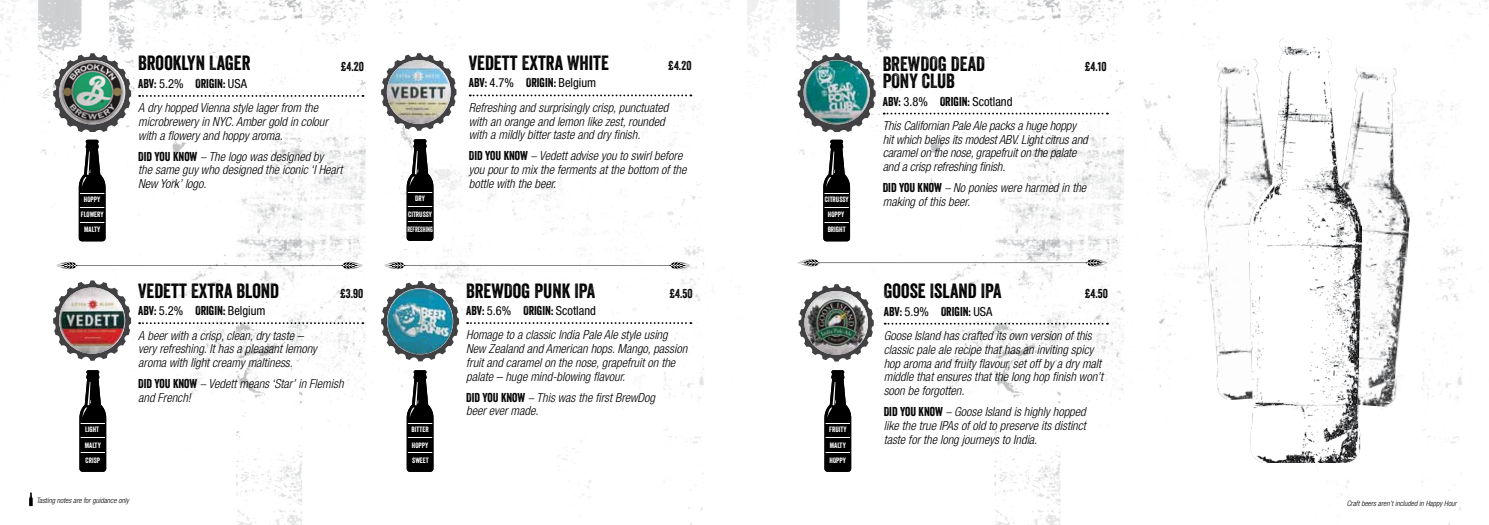
<style>
.page{position:relative;width:1489px;height:525px;background:#fff}
.page>*{position:absolute;margin:0;border:0;box-sizing:border-box;transform-origin:0 0}
.t1{font:20px/17.5px "Veneer";color:#000}
.t2{font:italic 300 condensed 12.5px/13.8px "Helvetica Neue LT";color:#000}
.t3{font:12.5px "Veneer";color:#000}
.t4{font:7.5px/15.1px "Veneer";color:#fff;text-align:center}
.t5{font:italic 300 condensed 7.5px "Helvetica Neue LT";color:#000}
.s1{font-family:"Helvetica Neue LT";font-stretch:condensed}
.s2{font-family:"Veneer";font-weight:400;font-style:normal;font-stretch:normal}
.s3{font-size:11.25px}
.s4{font-weight:400;font-style:normal}
</style>
<div class="page">
<img style="left:0;top:0;width:1488px;height:524px">
<svg style="left:884px;top:322px;width:223px;height:2px"></svg>
<svg style="left:383px;top:262px;width:308px;height:7px"></svg>
<svg style="left:55px;top:262px;width:308px;height:7px"></svg>
<svg style="left:467px;top:322px;width:224px;height:2px"></svg>
<svg style="left:797px;top:259px;width:310px;height:7px"></svg>
<svg style="left:381px;top:281px;width:78px;height:80px"></svg>
<img style="left:387px;top:288px;width:66px;height:66px;border-radius:33px">
<svg style="left:798px;top:284px;width:75px;height:77px"></svg>
<img style="left:804px;top:291px;width:64px;height:63px;border-radius:32px">
<svg style="left:824px;top:370px;width:27px;height:101px"></svg>
<svg style="left:406px;top:370px;width:27px;height:101px"></svg>
<svg style="left:29px;top:492px;width:4px;height:13px"></svg>
<img style="left:1192px;top:57px;width:54px;height:344px">
<img style="left:1361px;top:63px;width:58px;height:344px">
<img style="left:1246px;top:39px;width:115px;height:423px">
<svg style="left:53px;top:53px;width:78px;height:78px"></svg>
<img style="left:59px;top:60px;width:66px;height:64px">
<svg style="left:139px;top:95px;width:224px;height:2px"></svg>
<svg style="left:79px;top:140px;width:27px;height:101px"></svg>
<svg style="left:797px;top:53px;width:78px;height:78px"></svg>
<img style="left:803px;top:60px;width:66px;height:64px">
<svg style="left:883px;top:113px;width:224px;height:1px"></svg>
<svg style="left:823px;top:140px;width:27px;height:101px"></svg>
<svg style="left:470px;top:94px;width:221px;height:2px"></svg>
<svg style="left:406px;top:139px;width:27px;height:102px"></svg>
<svg style="left:381px;top:53px;width:75px;height:78px"></svg>
<img style="left:387px;top:60px;width:63px;height:64px;border-radius:32px">
<svg style="left:79px;top:370px;width:27px;height:101px"></svg>
<svg style="left:53px;top:280px;width:78px;height:80px"></svg>
<img style="left:59px;top:287px;width:66px;height:66px;border-radius:33px">
<svg style="left:139px;top:322px;width:224px;height:2px"></svg>
<p class="t4" style="left:81px;top:191px;width:24px">HOPPY<br>FLOWERY<br>MALTY</p>
<h1 class="t1" style="left:469px;top:54px;width:141px">VEDETT EXTRA WHITE</h1>
<p class="t3" style="left:469px;top:75px;width:129px">ABV: <span class="s1">4.7%</span> ORIGIN: <span class="s1">Belgium</span></p>
<p class="t2" style="left:469px;top:100px;width:201px">Refreshing and surprisingly crisp, punctuated with an orange and lemon like zest, rounded with a mildly bitter taste and dry finish.</p>
<p class="t2" style="left:469px;top:149px;width:219px"><span class="s2">DID YOU KNOW</span> <span class="s3">–</span> Vedett advise you to swirl before you pour to mix the ferments at the bottom of the bottle with the beer.</p>
<h1 class="t1" style="left:138px;top:54px;width:114px">BROOKLYN LAGER</h1>
<p class="t3" style="left:138px;top:76px;width:110px">ABV: <span class="s1">5.2%</span> ORIGIN: <span class="s1">USA</span></p>
<p class="t2" style="left:138px;top:101px;width:191px">A dry hopped Vienna style lager from the microbrewery in NYC. Amber gold in colour with a flowery and hoppy aroma.</p>
<p class="t2" style="left:138px;top:149px;width:205px"><span class="s2">DID YOU KNOW</span> <span class="s3">–</span> The logo was designed by<br>the same guy who designed the iconic ‘I Heart<br>New York’ logo.</p>
<p class="t3" style="left:341px;top:58px;width:25px">£4.20</p>
<h1 class="t1" style="left:882px;top:54px;width:104px">BREWDOG DEAD<br>PONY CLUB</h1>
<p class="t2" style="left:882px;top:89px;width:195px;line-height:24.4px"><span class="s2">ABV:</span> <span class="s4">3.8%</span> <span class="s2">ORIGIN:</span> <span class="s4">Scotland<br></span>This Californian Pale Ale packs a huge hoppy</p>
<p class="t2" style="left:882px;top:132px;width:206px">hit which belies its modest ABV. Light citrus and caramel on the nose, grapefruit on the palate and a crisp refreshing finish.</p>
<p class="t2" style="left:882px;top:181px;width:205px"><span class="s2">DID YOU KNOW</span> <span class="s3">–</span> No ponies were harmed in the making of this beer.</p>
<p class="t3" style="left:668px;top:58px;width:25px">£4.20</p>
<p class="t3" style="left:1084px;top:58px;width:23px">£4.10</p>
<p class="t4" style="left:407px;top:191px;width:27px">DRY<br>CITRUSSY<br>REFRESHING</p>
<p class="t4" style="left:824px;top:191px;width:25px">CITRUSSY<br>HOPPY<br>BRIGHT</p>
<p class="t4" style="left:85px;top:421px;width:18px;line-height:15.5px;text-align:left">LIGHT<br>MALTY<br>CRISP</p>
<h1 class="t1" style="left:138px;top:281px;width:142px">VEDETT EXTRA BLOND</h1>
<p class="t3" style="left:138px;top:303px;width:129px">ABV: <span class="s1">5.2%</span> ORIGIN: <span class="s1">Belgium</span></p>
<p class="t2" style="left:138px;top:328px;width:180px">A beer with a crisp, clean, dry taste – very refreshing. It has a pleasant lemony aroma with light creamy maltiness.</p>
<p class="t2" style="left:138px;top:376px;width:207px"><span class="s2">DID YOU KNOW</span> <span class="s3">–</span> Vedett means ‘Star’ in Flemish and French!</p>
<p class="t3" style="left:340px;top:285px;width:25px">£3.90</p>
<p class="t4" style="left:411px;top:422px;width:19px;text-align:justify">BITTER HOPPY SWEET</p>
<h1 class="t1" style="left:466px;top:281px;width:130px">BREWDOG PUNK IPA</h1>
<p class="t2" style="left:466px;top:298px;width:203px;line-height:24.4px"><span class="s2">ABV:</span> <span class="s4">5.6%</span> <span class="s2">ORIGIN:</span> <span class="s4">Scotland<br></span>Homage to a classic India Pale Ale style using</p>
<p class="t2" style="left:466px;top:341px;width:222px">New Zealand and American hops. Mango, passion fruit and caramel on the nose, grapefruit on the palate – huge mind-blowing flavour.</p>
<p class="t2" style="left:466px;top:390px;width:190px"><span class="s2">DID YOU KNOW</span> <span class="s3">–</span> This was the first BrewDog beer ever made.</p>
<p class="t3" style="left:669px;top:285px;width:25px">£4.50</p>
<p class="t4" style="left:829px;top:422px;width:19px;text-align:justify">FRUITY MALTY HOPPY</p>
<h1 class="t1" style="left:883px;top:282px;width:119px">GOOSE ISLAND IPA</h1>
<p class="t3" style="left:883px;top:303px;width:110px">ABV: <span class="s1">5.9%</span> ORIGIN: <span class="s1">USA</span></p>
<p class="t2" style="left:883px;top:328px;width:221px">Goose Island has crafted its own version of this classic pale ale recipe that has an inviting spicy hop aroma and fruity flavour, set off by a dry malt middle that ensures that the long hop finish won’t soon be forgotten.</p>
<p class="t2" style="left:883px;top:404px;width:204px;text-align:justify"><span class="s2">DID YOU KNOW</span> <span class="s3">–</span> Goose Island is highly hopped like the true IPAs of old to preserve its distinct taste for the long journeys to India.</p>
<p class="t3" style="left:1084px;top:285px;width:25px">£4.50</p>
<p class="t5" style="left:36px;top:495px;width:94px">Tasting notes are for guidance only</p>
<p class="t5" style="left:1346px;top:499px;width:111px">Craft beers aren’t included in Happy Hour</p>
</div>
